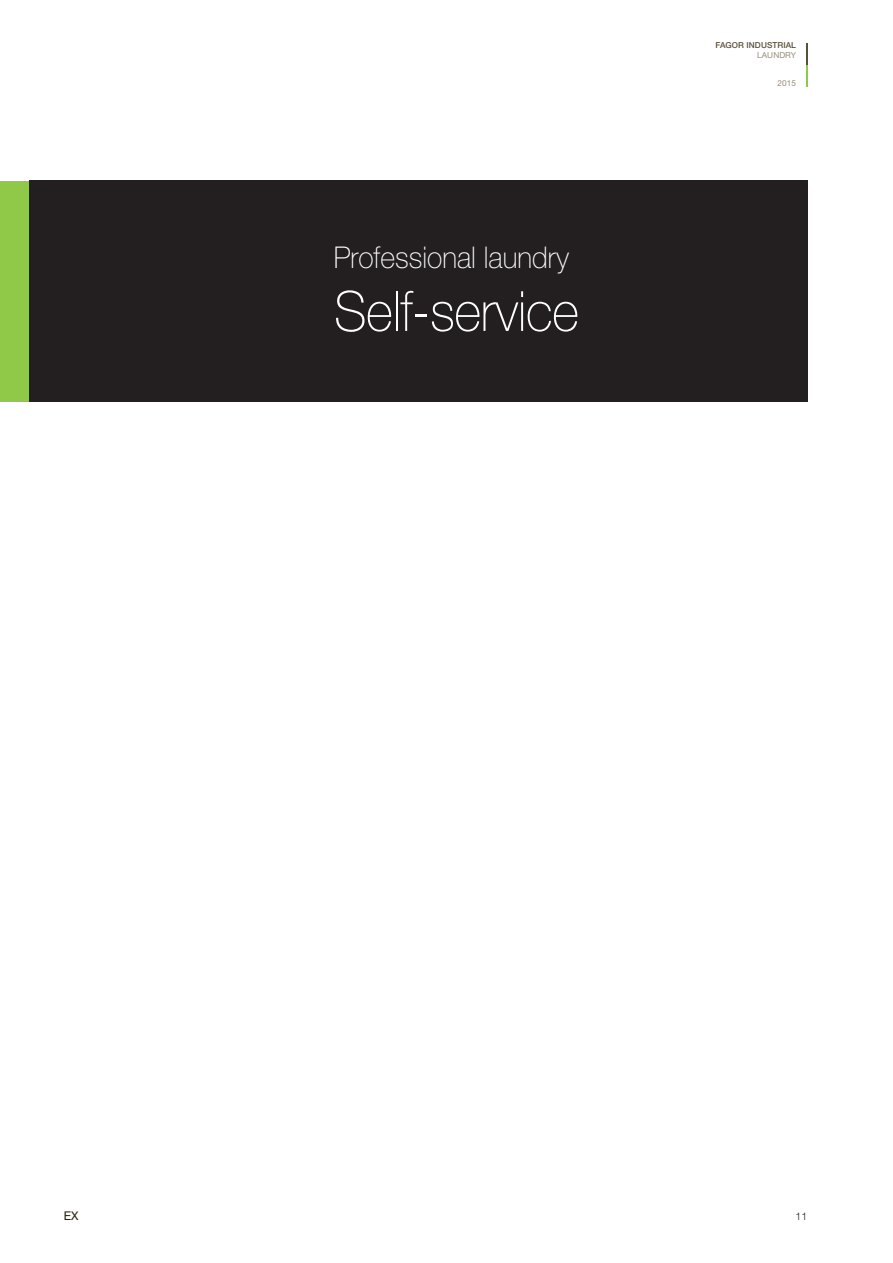
<style>
.page{position:relative;width:893px;height:1263px;background:#fff}
.page>*{position:absolute;margin:0;border:0;box-sizing:border-box;transform-origin:0 0}
.t1{font:100 55.5px "Helvetica Neue LT Std";letter-spacing:-.01em;color:#fff;scale:.93 1}
.t2{font:100 30px "Helvetica Neue LT Std";color:#fff;scale:.94 1}
.t3{font:12px "Helvetica Neue LT Std";color:#251a05}
.t4{font:300 10.5px "Helvetica Neue LT Std";color:#231f20}
.t5{font:500 8.25px "Helvetica Neue LT Std";letter-spacing:.01em;color:#5a5039}
.t6{font:8.25px "Helvetica Neue LT Std";letter-spacing:.01em;color:#968d78}
</style>
<div class="page">
<div style="left:0;top:181px;width:30px;height:221px;background:#90c848"></div>
<svg style="left:807px;top:43px;width:1px;height:44px"></svg>
<div style="left:30px;top:181px;width:778px;height:221px;background:#231f20"></div>
<p class="t5" style="left:715px;top:41px;width:82px">FAGOR INDUSTRIAL</p>
<p class="t6" style="left:757px;top:50px;width:40px">LAUNDRY</p>
<p class="t2" style="left:334px;top:240px;width:252px">Professional laundry</p>
<p class="t1" style="left:334px;top:279px;width:265px">Self-service</p>
<p class="t6" style="left:777px;top:78px;width:20px">2015</p>
<p class="t3" style="left:64px;top:1209px;width:16px">EX</p>
<p class="t4" style="left:795px;top:1210px;width:13px">11</p>
</div>
